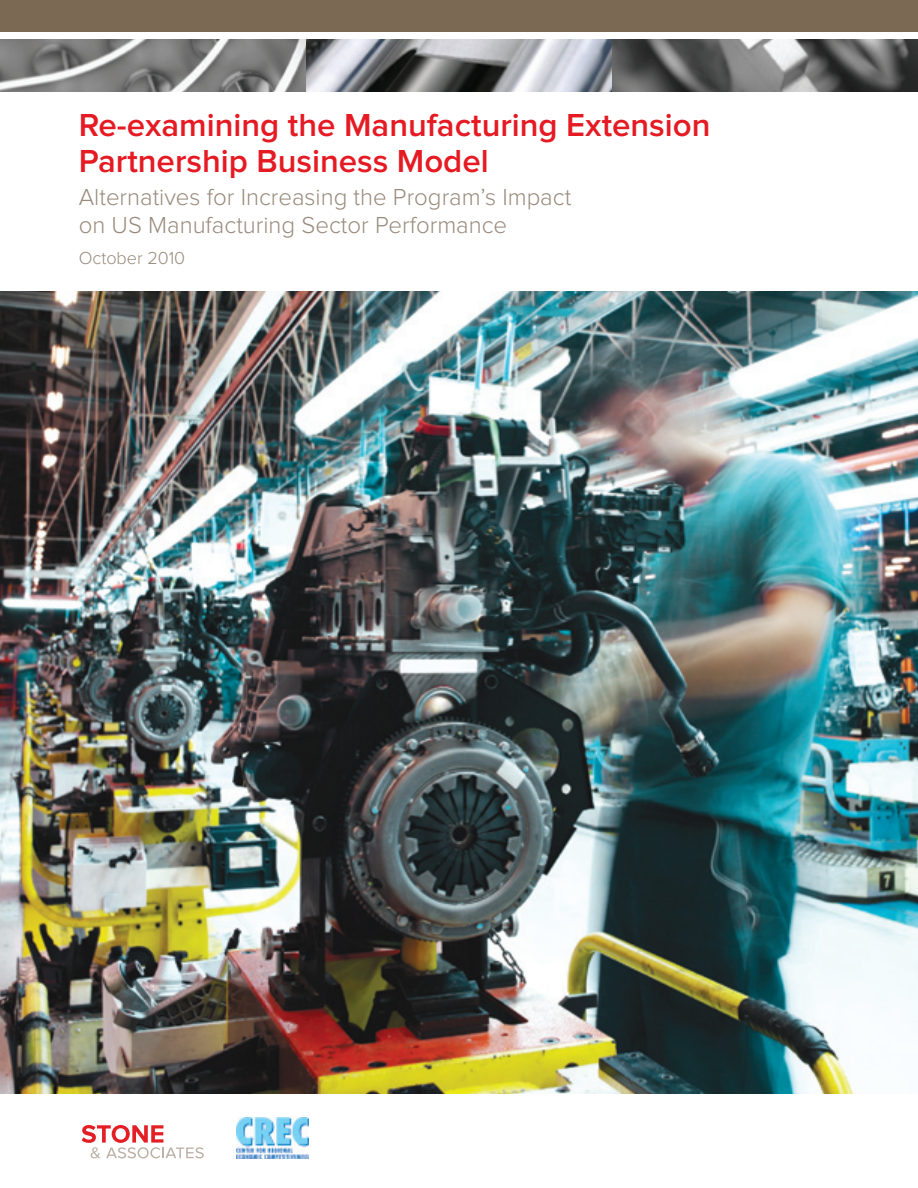
<style>
.page{position:relative;width:918px;height:1188px;background:#fff}
.page>*{position:absolute;margin:0;border:0;box-sizing:border-box;transform-origin:0 0}
.t1{font:600 33px/36px "Proxima Nova";color:#e51a23}
.t2{font:300 24px/28.8px "Proxima Nova";color:#998b7d}
.t3{font:300 18px "Proxima Nova";color:#998b7d}
</style>
<div class="page">
<img style="left:0;top:291px;width:918px;height:803px">
<img style="left:0;top:39px;width:612px;height:53px">
<svg style="left:612px;top:39px;width:306px;height:53px;background:#686868"></svg>
<div style="left:0;top:0;width:918px;height:33px;background:#7c6954"></div>
<svg style="left:82px;top:1125px;width:122px;height:33px"></svg>
<img style="left:236px;top:1117px;width:72px;height:41px">
<p class="t1" style="left:79px;top:107px;width:633px">Re-examining the Manufacturing Extension<br>Partnership Business Model</p>
<p class="t2" style="left:79px;top:183px;width:494px">Alternatives for Increasing the Program’s Impact on US Manufacturing Sector Performance</p>
<p class="t3" style="left:79px;top:248px;width:108px">October 2010</p>
</div>
